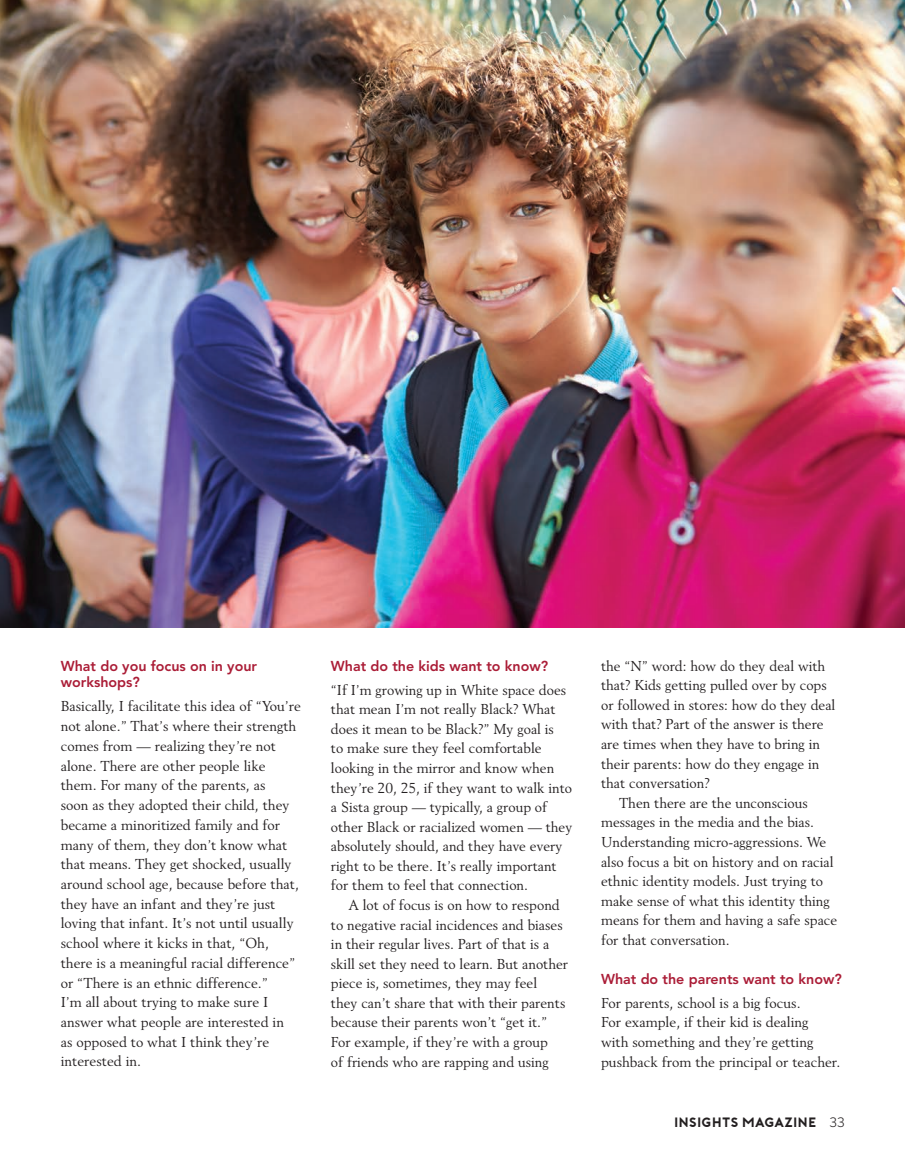
<style>
.page{position:relative;width:905px;height:1161px;background:#fff}
.page>*{position:absolute;margin:0;border:0;box-sizing:border-box;transform-origin:0 0}
.t1{font:14.25px/19.6px "Revival 565 BT";color:#231f20}
.t2{font:800 14.25px/16.8px "Avenir";color:#ab1d37}
.t3{font:13.5px "Porter Bold DEMO";color:#231f20}
.s1{font-family:"Poynter Text Sans";font-weight:300}
</style>
<div class="page">
<img style="left:0;top:0;width:904px;height:627px">
<p class="t2" style="left:61px;top:657px;width:198px">What do you focus on in your workshops?</p>
<p class="t1" style="left:61px;top:696px;width:241px">Basically, I facilitate this idea of “You’re not alone.” That’s where their strength comes from — realizing they’re not alone. There are other people like them. For many of the parents, as<br>soon as they adopted their child, they became a minoritized family and for many of them, they don’t know what that means. They get shocked, usually around school age, because before that, they have an infant and they’re just loving that infant. It’s not until usually school where it kicks in that, “Oh, there is a meaningful racial difference” or “There is an ethnic difference.”<br>I’m all about trying to make sure I answer what people are interested in<br>as opposed to what I think they’re interested in.</p>
<p class="t2" style="left:331px;top:657px;width:219px">What do the kids want to know?</p>
<p class="t1" style="left:331px;top:680px;width:243px">“If I’m growing up in White space does that mean I’m not really Black? What does it mean to be Black?” My goal is<br>to make sure they feel comfortable looking in the mirror and know when they’re 20, 25, if they want to walk into a Sista group — typically, a group of other Black or racialized women — they absolutely should, and they have every right to be there. It’s really important for them to feel that connection.</p>
<p class="t1" style="left:331px;top:895px;width:239px;text-indent:18px">A lot of focus is on how to respond to negative racial incidences and biases in their regular lives. Part of that is a skill set they need to learn. But another piece is, sometimes, they may feel<br>they can’t share that with their parents because their parents won’t “get it.” For example, if they’re with a group<br>of friends who are rapping and using</p>
<p class="t1" style="left:601px;top:656px;width:226px">the “N” word: how do they deal with</p>
<p class="t1" style="left:601px;top:675px;width:227px">that? Kids getting pulled over by cops</p>
<p class="t1" style="left:601px;top:695px;width:236px">or followed in stores: how do they deal</p>
<p class="t1" style="left:601px;top:714px;width:224px">with that? Part of the answer is there</p>
<p class="t1" style="left:601px;top:734px;width:220px">are times when they have to bring in</p>
<p class="t1" style="left:601px;top:754px;width:220px">their parents: how do they engage in</p>
<p class="t1" style="left:601px;top:773px;width:110px">that conversation?</p>
<p class="t1" style="left:619px;top:793px;width:190px">Then there are the unconscious</p>
<p class="t1" style="left:601px;top:812px;width:214px">messages in the media and the bias.</p>
<p class="t1" style="left:601px;top:832px;width:227px">Understanding micro-aggressions. We</p>
<p class="t1" style="left:601px;top:851px;width:234px">also focus a bit on history and on racial</p>
<p class="t1" style="left:601px;top:871px;width:223px">ethnic identity models. Just trying to</p>
<p class="t1" style="left:601px;top:891px;width:230px">make sense of what this identity thing</p>
<p class="t1" style="left:601px;top:910px;width:238px">means for them and having a safe space</p>
<p class="t1" style="left:601px;top:930px;width:130px">for that conversation.</p>
<p class="t2" style="left:601px;top:970px;width:242px">What do the parents want to know?</p>
<p class="t1" style="left:601px;top:993px;width:241px">For parents, school is a big focus.<br>For example, if their kid is dealing<br>with something and they’re getting pushback from the principal or teacher.</p>
<p class="t3" style="left:674px;top:1115px;width:172px">INSIGHTS MAGAZINE <span class="s1">33</span></p>
</div>
